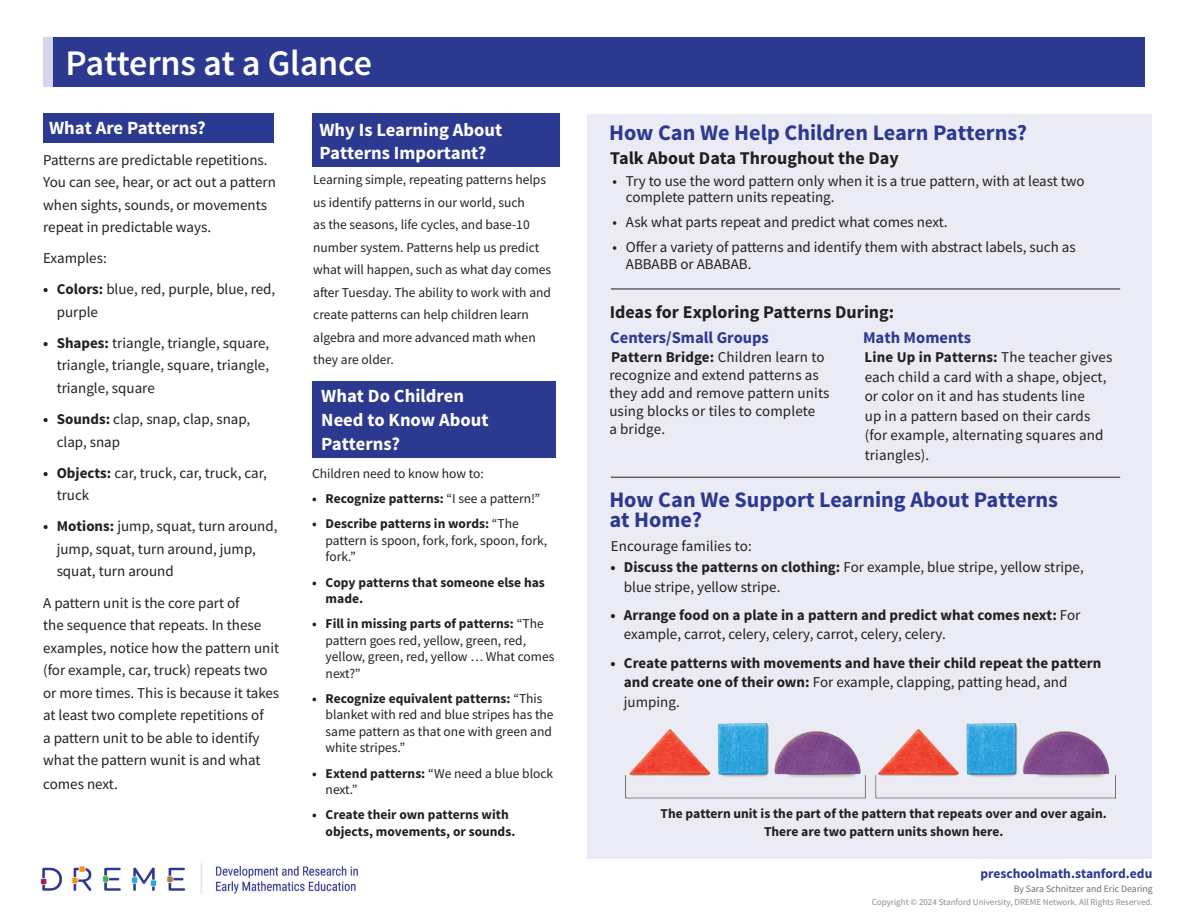
<style>
.page{position:relative;width:1188px;height:918px;background:#fff}
.page>*{position:absolute;margin:0;border:0;box-sizing:border-box;transform-origin:0 0}
.Headline{font:600 36px "Source Sans Pro";letter-spacing:-.005em;color:#fff}
.Text_Small{font:700 22.2px/19.5px "Source Sans Pro";color:#2b3990}
.Box_Headline{font:700 22.2px "Source Sans Pro";color:#2b3990}
.Subhead{font:700 18.6px/23.5px "Source Sans Pro";color:#fff}
.Box_Subhead{font:700 18px "Source Sans Pro";color:#231f20}
.Box_Subhead-2{font:700 16.5px "Source Sans Pro";color:#2b3990}
.Text_Small-2{font:15px/22.5px "Source Sans Pro";color:#231f20}
.Box_text_bullet{font:15px/19.5px "Source Sans Pro";letter-spacing:.01em;color:#231f20}
.t1{font:700 15px/19.5px "Source Sans Pro";color:#231f20}
.Text_Small-3{font:13.5px/16.5px "Source Sans Pro";color:#231f20}
.Box_Subhead-3{font:700 13.5px/16.5px "Source Sans Pro";color:#231f20}
.URL{font:700 13.5px "Source Sans Pro";color:#2b3990}
.Author{font:9.75px "Source Sans Pro";color:#6c6d70}
.Copyright_Flush_Right{font:9px "Source Sans Pro";color:#8a8c8f}
.s1{font-weight:700}
.s2{font-weight:400}
</style>
<div class="page">
<div style="left:43px;top:113px;width:230px;height:30px;background:#2b3990"></div>
<div style="left:43px;top:37px;width:1102px;height:50px;background:#2b3990"></div>
<div style="left:43px;top:37px;width:10px;height:50px;background:#d5d7e9"></div>
<img style="left:40px;top:863px;width:318px;height:31px">
<div style="left:312px;top:113px;width:247px;height:54px;background:#2b3990"></div>
<div style="left:312px;top:381px;width:243px;height:77px;background:#2b3990"></div>
<div style="left:588px;top:114px;width:564px;height:745px;background:#eaebf4"></div>
<hr style="left:611px;top:477px;width:509px;height:1px;background:#231f20">
<hr style="left:611px;top:289px;width:509px;height:1px;background:#231f20">
<img style="left:625px;top:723px;width:491px;height:76px">
<p class="Headline" style="left:66px;top:40px;width:308px">Patterns at a Glance</p>
<p class="Subhead" style="left:49px;top:117px;width:158px">What Are Patterns?</p>
<p class="Subhead" style="left:320px;top:118px;width:184px">Why Is Learning About<br>Patterns Important?</p>
<p class="Text_Small-2" style="left:43px;top:148px;width:234px">Patterns are predictable repetitions.<br>You can see, hear, or act out a pattern when sights, sounds, or movements repeat in predictable ways.</p>
<p class="Text_Small-2" style="left:43px;top:247px;width:65px">Examples:</p>
<p class="Text_Small-2" style="left:57px;top:278px;width:220px;text-indent:-14px"><span class="s1">• Colors:</span> blue, red, purple, blue, red, purple</p>
<p class="Text_Small-2" style="left:57px;top:332px;width:214px;text-align:justify;text-indent:-14px"><span class="s1">• Shapes:</span> triangle, triangle, square, triangle, triangle, square, triangle, triangle, square</p>
<p class="Text_Small-2" style="left:57px;top:408px;width:195px;text-indent:-14px"><span class="s1">• Sounds:</span> clap, snap, clap, snap, clap, snap</p>
<p class="Text_Small-2" style="left:57px;top:461px;width:212px;text-indent:-14px"><span class="s1">• Objects:</span> car, truck, car, truck, car, truck</p>
<p class="Text_Small-2" style="left:57px;top:515px;width:222px;text-indent:-14px"><span class="s1">• Motions:</span> jump, squat, turn around, jump, squat, turn around, jump, squat, turn around</p>
<p class="Text_Small-2" style="left:43px;top:591px;width:238px">A pattern unit is the core part of<br>the sequence that repeats. In these examples, notice how the pattern unit (for example, car, truck) repeats two or more times. This is because it takes at least two complete repetitions of<br>a pattern unit to be able to identify what the pattern wunit is and what</p>
<p class="Text_Small-2" style="left:43px;top:773px;width:76px">comes next.</p>
<p class="Text_Small-3" style="left:313px;top:168px;width:240px;line-height:22.5px">Learning simple, repeating patterns helps us identify patterns in our world, such<br>as the seasons, life cycles, and base-10 number system. Patterns help us predict what will happen, such as what day comes after Tuesday. The ability to work with and create patterns can help children learn algebra and more advanced math when they are older.</p>
<p class="Subhead" style="left:321px;top:385px;width:169px">What Do Children<br>Need to Know About<br>Patterns?</p>
<p class="Text_Small-3" style="left:312px;top:465px;width:173px">Children need to know how to:</p>
<p class="Box_Subhead-3" style="left:312px;top:491px;width:230px">• Recognize patterns: <span class="s2">“I see a pattern!”</span></p>
<p class="Text_Small-3" style="left:326px;top:516px;width:223px;text-indent:-14px"><span class="s1">• Describe patterns in words:</span> “The pattern is spoon, fork, fork, spoon, fork, fork.”</p>
<p class="Box_Subhead-3" style="left:326px;top:574px;width:221px;text-indent:-14px">• Copy patterns that someone else has made.</p>
<p class="Text_Small-3" style="left:326px;top:615px;width:230px;text-indent:-14px"><span class="s1">• Fill in missing parts of patterns:</span> “The pattern goes red, yellow, green, red, yellow, green, red, yellow … What comes next?”</p>
<p class="Text_Small-3" style="left:326px;top:690px;width:230px;text-indent:-14px"><span class="s1">• Recognize equivalent patterns:</span> “This blanket with red and blue stripes has the same pattern as that one with green and white stripes.”</p>
<p class="Text_Small-3" style="left:326px;top:765px;width:229px;text-indent:-14px"><span class="s1">• Extend patterns:</span> “We need a blue block next.”</p>
<p class="Box_Subhead-3" style="left:326px;top:807px;width:191px;text-indent:-14px">• Create their own patterns with objects, movements, or sounds.</p>
<p class="Box_Headline" style="left:609px;top:118px;width:419px">How Can We Help Children Learn Patterns?</p>
<p class="Box_Subhead" style="left:610px;top:146px;width:290px">Talk About Data Throughout the Day</p>
<p class="Text_Small-2" style="left:626px;top:172px;width:460px;line-height:16.5px;text-indent:-14px">• Try to use the word pattern only when it is a true pattern, with at least two complete pattern units repeating.</p>
<p class="Text_Small-2" style="left:612px;top:211px;width:337px">• Ask what parts repeat and predict what comes next.</p>
<p class="Text_Small-2" style="left:626px;top:239px;width:451px;line-height:16.5px;text-indent:-14px">• Offer a variety of patterns and identify them with abstract labels, such as<br>ABBABB or ABABAB.</p>
<p class="Box_Subhead" style="left:610px;top:300px;width:286px">Ideas for Exploring Patterns During:</p>
<p class="Box_text_bullet" style="left:609px;top:348px;width:222px;line-height:18px"><span class="s1">Pattern Bridge:</span> Children learn to recognize and extend patterns as they add and remove pattern units using blocks or tiles to complete<br>a bridge.</p>
<p class="Box_Subhead-2" style="left:863px;top:327px;width:110px">Math Moments</p>
<p class="Box_text_bullet" style="left:865px;top:347px;width:249px"><span class="s1">Line Up in Patterns:</span> The teacher gives each child a card With a shape, object, or color on it and has students line<br>up in a pattern based on their cards (for example, alternating squares and triangles).</p>
<p class="Text_Small" style="left:609px;top:491px;width:450px">How Can We Support Learning About Patterns at Home?</p>
<p class="Box_text_bullet" style="left:611px;top:536px;width:142px">Encourage families to:</p>
<p class="Box_Subhead-2" style="left:610px;top:327px;width:160px">Centers/Small Groups</p>
<p class="Text_Small-2" style="left:624px;top:557px;width:461px;line-height:19.5px;text-indent:-14px"><span class="s1">• Discuss the patterns on clothing:</span> For example, blue stripe, yellow stripe, blue stripe, yellow stripe.</p>
<p class="t1" style="left:624px;top:606px;width:458px;text-indent:-14px">• Arrange food on a plate in a pattern and predict what comes next: <span class="s2">For example, carrot, celery, celery, carrot, celery, celery.</span></p>
<p class="t1" style="left:624px;top:653px;width:479px;text-indent:-14px">• Create patterns with movements and have their child repeat the pattern and create one of their own: <span class="s2">For example, clapping, patting head, and jumping.</span></p>
<p class="Box_Subhead-3" style="left:661px;top:805px;width:448px;line-height:18px;text-align:center">The pattern unit is the part of the pattern that repeats over and over again.<br>There are two pattern units shown here.</p>
<p class="URL" style="left:981px;top:865px;width:173px">preschoolmath.stanford.edu</p>
<p class="Author" style="left:1014px;top:883px;width:140px">By Sara Schnitzer and Eric Dearing</p>
<p class="Copyright_Flush_Right" style="left:872px;top:897px;width:283px">Copyright © 2024 Stanford University, DREME Network. All Rights Reserved.</p>
</div>
